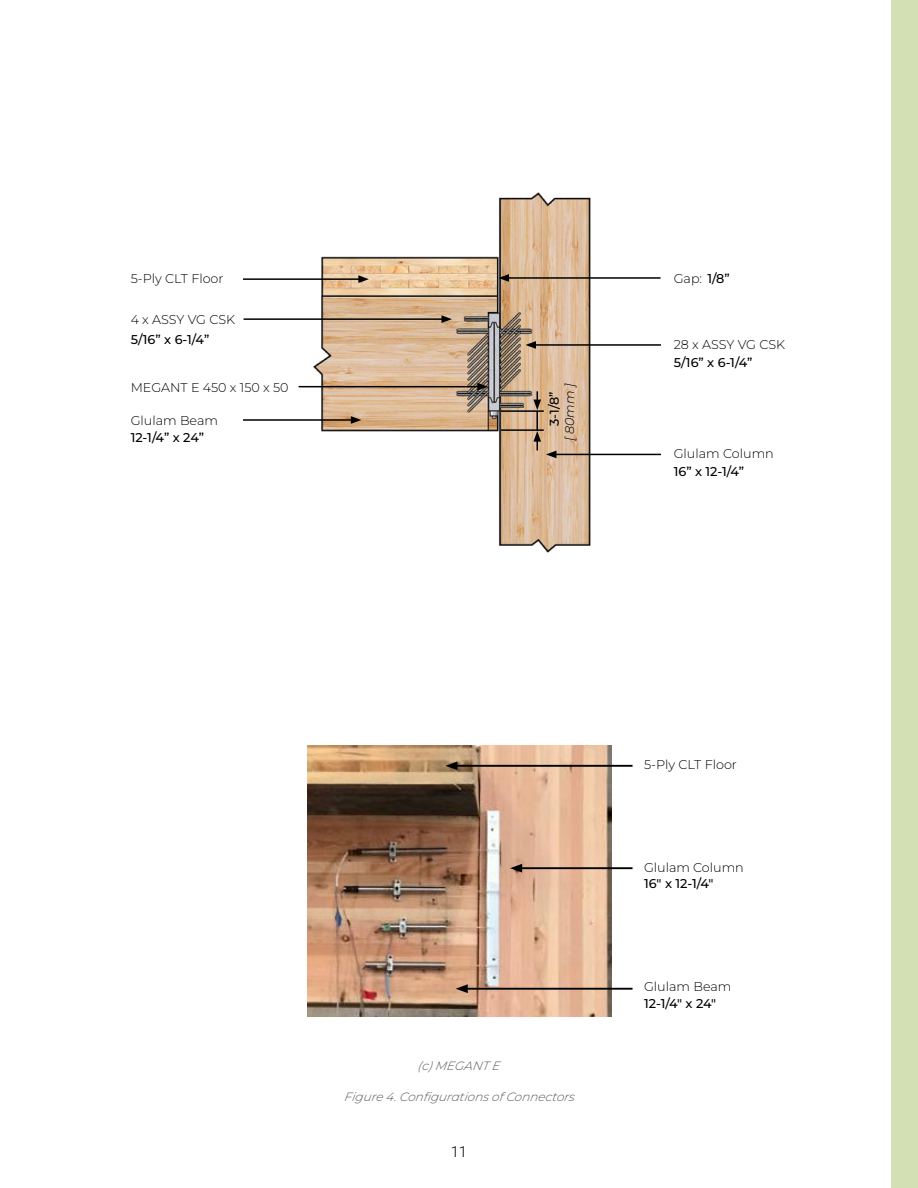
<style>
.page{position:relative;width:918px;height:1188px;background:#fff}
.page>*{position:absolute;margin:0;border:0;box-sizing:border-box;transform-origin:0 0}
.t1{font:300 15px "Roboto";color:#000}
.t2{font:100 12.75px/16.5px "Montserrat";color:#000}
.t3{font:italic 100 12.75px "Montserrat";color:#000}
.t4{font:italic 100 12px "Montserrat";color:#58595b}
</style>
<div class="page">
<img style="left:307px;top:746px;width:304px;height:271px">
<img style="left:298px;top:192px;width:327px;height:361px">
<hr style="left:554px;top:454px;width:107px;height:1px;background:#000101">
<hr style="left:507px;top:277px;width:154px;height:2px;background:#000101">
<svg style="left:498px;top:274px;width:11px;height:8px"></svg>
<hr style="left:534px;top:344px;width:127px;height:2px;background:#000101">
<svg style="left:525px;top:341px;width:11px;height:8px"></svg>
<hr style="left:536px;top:411px;width:2px;height:20px;background:#000101">
<svg style="left:533px;top:431px;width:23px;height:27px"></svg>
<svg style="left:533px;top:391px;width:8px;height:19px"></svg>
<hr style="left:501px;top:429px;width:43px;height:2px;background:#000101">
<hr style="left:501px;top:410px;width:43px;height:2px;background:#000101">
<hr style="left:243px;top:278px;width:118px;height:2px;background:#000">
<svg style="left:358px;top:275px;width:11px;height:8px"></svg>
<hr style="left:299px;top:386px;width:181px;height:1px;background:#000">
<svg style="left:477px;top:383px;width:11px;height:8px"></svg>
<hr style="left:244px;top:318px;width:200px;height:2px;background:#000">
<svg style="left:441px;top:315px;width:11px;height:8px"></svg>
<hr style="left:243px;top:419px;width:110px;height:2px;background:#000">
<svg style="left:351px;top:416px;width:10px;height:8px"></svg>
<div style="left:891px;top:0;width:27px;height:1188px;background:#d3e0b4"></div>
<hr style="left:464px;top:988px;width:169px;height:2px;background:#000101">
<svg style="left:456px;top:984px;width:12px;height:9px"></svg>
<hr style="left:454px;top:765px;width:179px;height:2px;background:#000101">
<svg style="left:445px;top:761px;width:13px;height:9px"></svg>
<hr style="left:519px;top:867px;width:114px;height:2px;background:#000101">
<svg style="left:510px;top:864px;width:12px;height:9px"></svg>
<p class="t2" style="left:131px;top:270px;width:94px">5-Ply CLT Floor</p>
<p class="t2" style="left:131px;top:310px;width:106px;line-height:19.8px">4 x ASSY VG CSK<br>5/16” x 6-1/4”</p>
<p class="t2" style="left:131px;top:378px;width:159px">MEGANT E 450 x 150 x 50</p>
<p class="t2" style="left:131px;top:412px;width:89px">Glulam Beam</p>
<p class="t2" style="left:131px;top:429px;width:75px">12-1/4” x 24”</p>
<p class="t3" style="left:561px;top:441px;width:60px;rotate:-90deg">[ 80mm ]</p>
<p class="t2" style="left:546px;top:426px;width:36px;rotate:-90deg">3-1/8”</p>
<p class="t2" style="left:674px;top:270px;width:58px">Gap: 1/8”</p>
<p class="t2" style="left:674px;top:335px;width:113px;line-height:17.7px">28 x ASSY VG CSK<br>5/16” x 6-1/4”</p>
<p class="t2" style="left:674px;top:444px;width:102px;line-height:18.3px">Glulam Column<br>16” x 12-1/4”</p>
<p class="t4" style="left:418px;top:1058px;width:86px">(c)MEGA NT E</p>
<p class="t4" style="left:344px;top:1089px;width:234px">Figure 4.Configurations of Connectors</p>
<p class="t1" style="left:451px;top:1141px;width:18px">11</p>
<p class="t2" style="left:644px;top:756px;width:94px">5-Ply CLT Floor</p>
<p class="t2" style="left:644px;top:859px;width:101px">Glulam Column<br>16" x 12-1/4"</p>
<p class="t2" style="left:644px;top:978px;width:89px">Glulam Beam<br>12-1/4" x 24"</p>
</div>
